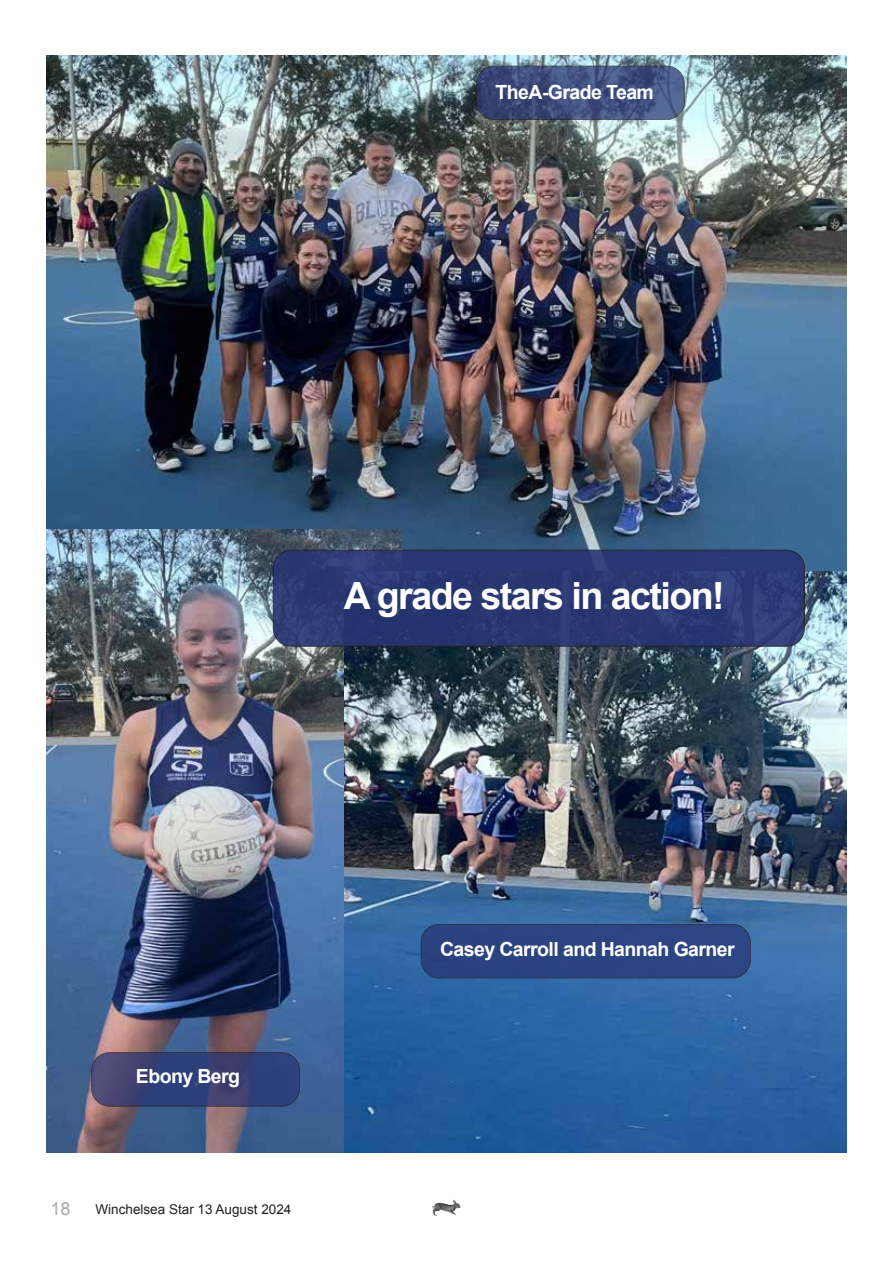
<style>
.page{position:relative;width:893px;height:1263px;background:#fff}
.page>*{position:absolute;margin:0;border:0;box-sizing:border-box;transform-origin:0 0}
.t1{font:700 37.5px "Arial";letter-spacing:-.04em;color:#fff}
.t2{font:700 19.5px "Arial";letter-spacing:-.03em;color:#fff}
.t3{font:18px "Arial";color:#a7a9ac}
.t4{font:13.5px "Arial";color:#231f20}
</style>
<div class="page">
<img style="left:432px;top:1200px;width:29px;height:16px">
<img style="left:47px;top:55px;width:799px;height:517px">
<img style="left:47px;top:529px;width:355px;height:623px">
<img style="left:344px;top:572px;width:502px;height:580px">
<div style="left:421px;top:924px;width:329px;height:54px;background:#2c4382;border-radius:18px"></div>
<div style="left:421px;top:924px;width:329px;height:54px;border:1px solid #231f20;border-radius:18px"></div>
<svg style="left:476px;top:66px;width:208px;height:54px;background:#404f7e"></svg>
<div style="left:476px;top:66px;width:209px;height:54px;border:1px solid #231f20;border-radius:18px"></div>
<svg style="left:92px;top:1053px;width:208px;height:53px;background:#374076"></svg>
<div style="left:91px;top:1052px;width:209px;height:54px;border:1px solid #231f20;border-radius:18px"></div>
<div style="left:273px;top:550px;width:531px;height:96px;background:#283473;border-radius:18px"></div>
<div style="left:273px;top:550px;width:532px;height:96px;border:1px solid #231f20;border-radius:18px"></div>
<p class="t2" style="left:496px;top:80px;width:160px">TheA-Grade Team</p>
<h1 class="t1" style="left:344px;top:571px;width:382px">A grade stars in action!</h1>
<p class="t2" style="left:136px;top:1063px;width:106px">Ebony Berg</p>
<p class="t3" style="left:51px;top:1197px;width:22px">18</p>
<p class="t4" style="left:96px;top:1200px;width:197px">Winchelsea Star 13 August 2024</p>
<p class="t2" style="left:440px;top:936px;width:296px">Casey Carroll and Hannah Garner</p>
</div>
